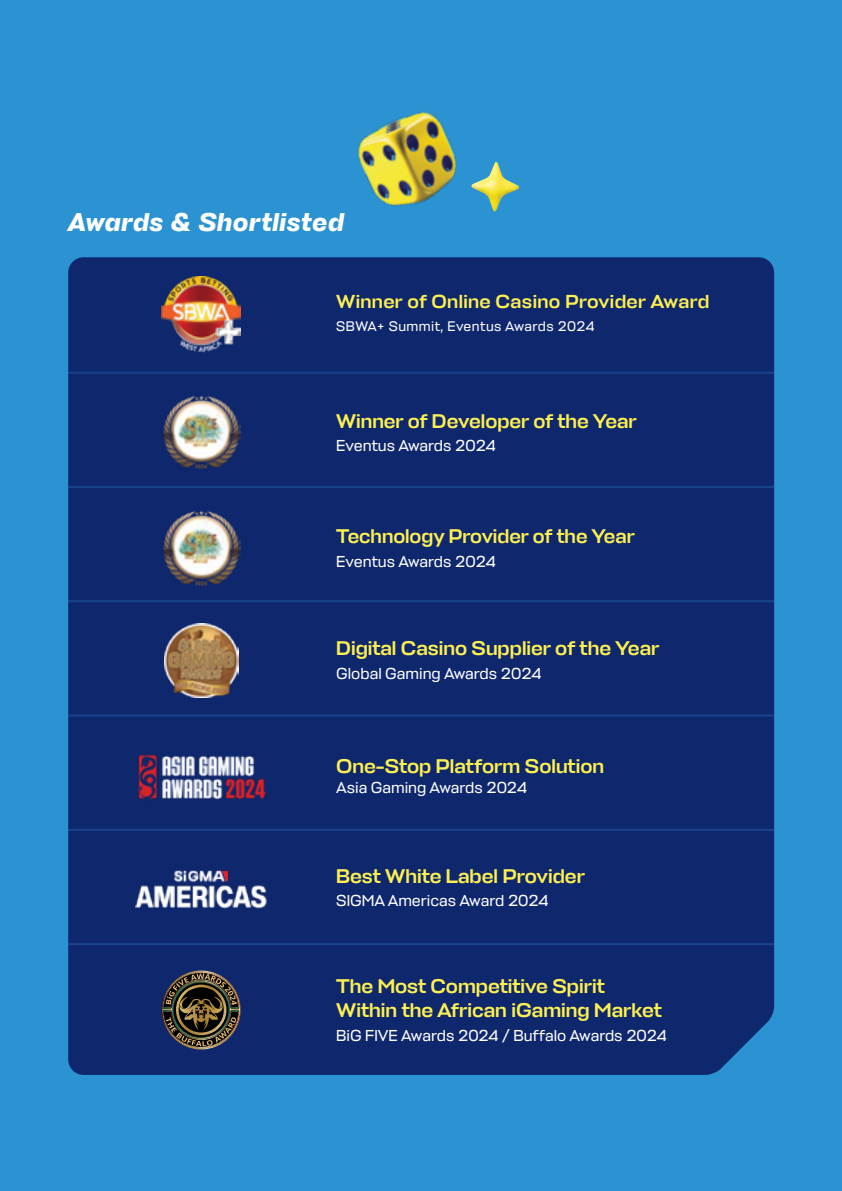
<style>
.page{position:relative;width:842px;height:1191px;background:#2b93d1}
.page>*{position:absolute;margin:0;border:0;box-sizing:border-box;transform-origin:0 0}
.t1{font:italic 700 26px "Stapel";letter-spacing:.03em;color:#fff}
.t2{font:500 20px/24px "Stapel";color:#fdf052}
.t3{font:500 19px "Stapel";letter-spacing:.02em;color:#fdf052}
.t4{font:16px "Stapel Text";color:#fff}
.t5{font:14px "Stapel Text";letter-spacing:.03em;color:#fff}
</style>
<div class="page">
<div style="left:68px;top:257px;width:706px;height:818px;background:#0f276c"></div>
<img style="left:162px;top:391px;width:79px;height:79px">
<img style="left:162px;top:506px;width:79px;height:81px">
<img style="left:164px;top:623px;width:74px;height:74px">
<img style="left:135px;top:869px;width:132px;height:39px">
<img style="left:161px;top:276px;width:80px;height:78px">
<hr style="left:68px;top:943px;width:706px;height:2px;background:#265eac">
<hr style="left:68px;top:828px;width:706px;height:3px;background:#265eac">
<hr style="left:68px;top:714px;width:706px;height:2px;background:#265eac">
<hr style="left:68px;top:600px;width:706px;height:2px;background:#265eac">
<hr style="left:68px;top:486px;width:706px;height:2px;background:#265eac">
<hr style="left:68px;top:371px;width:706px;height:3px;background:#265eac">
<img style="left:163px;top:973px;width:76px;height:73px">
<img style="left:134px;top:751px;width:134px;height:51px">
<svg style="left:475px;top:162px;width:44px;height:49px"></svg>
<img style="left:357px;top:111px;width:118px;height:95px">
<h1 class="t1" style="left:68px;top:206px;width:277px">Awards &amp; Shortlisted</h1>
<p class="t3" style="left:336px;top:290px;width:375px">Winner of Online Casino Provider Award</p>
<p class="t5" style="left:336px;top:318px;width:260px">SBWA+ Summit, Eventus Awards 2024</p>
<p class="t2" style="left:336px;top:409px;width:302px">Winner of Developer of the Year</p>
<p class="t4" style="left:336px;top:435px;width:161px">Eventus Awards 2024</p>
<p class="t2" style="left:336px;top:525px;width:300px">Technology Provider of the Year</p>
<p class="t4" style="left:336px;top:552px;width:161px">Eventus Awards 2024</p>
<p class="t2" style="left:336px;top:636px;width:325px">Digital Casino Supplier of the Year</p>
<p class="t4" style="left:336px;top:664px;width:207px">Global Gaming Awards 2024</p>
<p class="t2" style="left:336px;top:754px;width:269px">One-Stop Platform Solution</p>
<p class="t4" style="left:336px;top:778px;width:192px">Asia Gaming Awards 2024</p>
<p class="t2" style="left:336px;top:864px;width:250px">Best White Label Provider</p>
<p class="t4" style="left:336px;top:891px;width:214px">SIGMA Americas Award 2024</p>
<p class="t2" style="left:336px;top:974px;width:327px">The Most Competitive Spirit<br>Within the African iGaming Market</p>
<p class="t4" style="left:336px;top:1026px;width:332px">BiG FIVE Awards 2024 / Buffalo Awards 2024</p>
</div>
